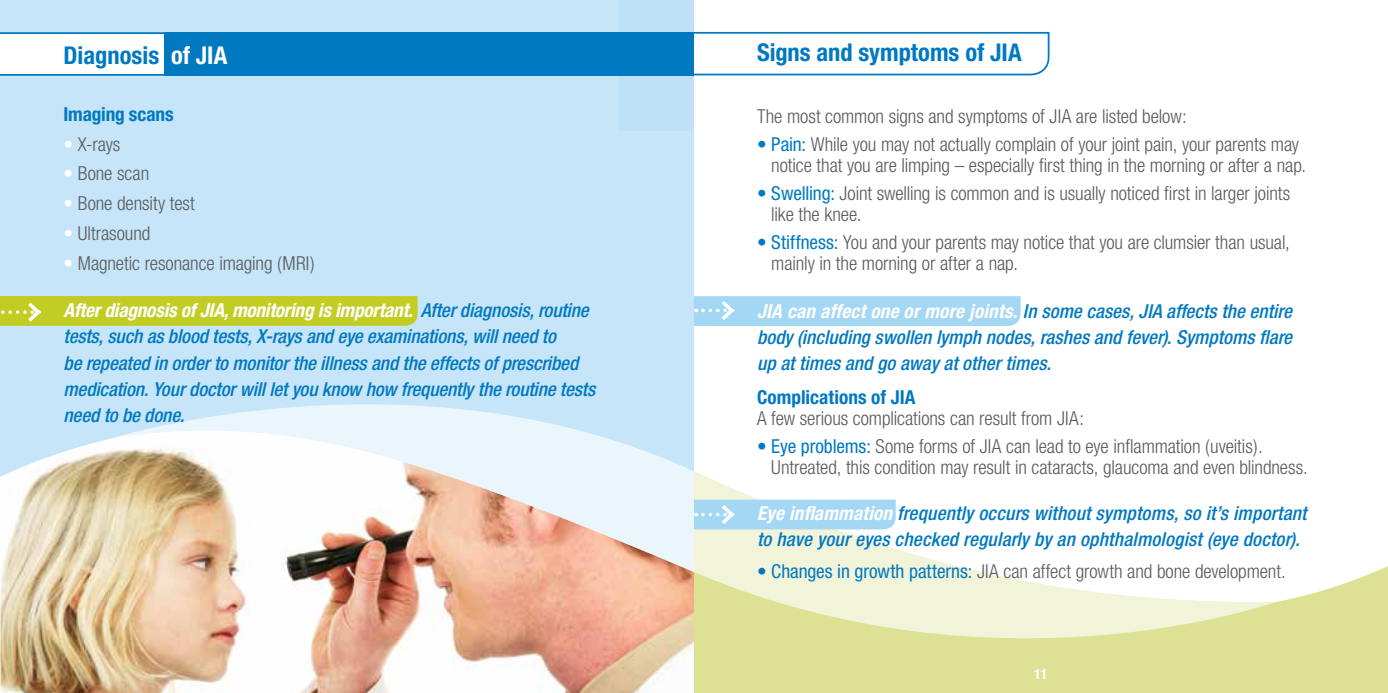
<style>
.page{position:relative;width:1388px;height:693px;background:#fff}
.page>*{position:absolute;margin:0;border:0;box-sizing:border-box;transform-origin:0 0}
.t1{font:700 condensed 24.5px "Helvetica Neue LT Std";color:#0079c1}
.t2{font:300 condensed 19.25px/21px "Helvetica Neue";letter-spacing:-.005em;color:#58595b}
.t3{font:italic 500 condensed 19.25px/26.2px "Helvetica Neue LT Std";letter-spacing:-.005em;color:#0079c1}
.t4{font:700 condensed 19.25px "Helvetica Neue LT Std";color:#0079c1}
.t5{font:700 condensed 14px "Helvetica Neue LT Std";color:#fff}
.s1{color:#fff}
.s2{font-weight:700;color:#fff}
.s3{color:#0079c1}
.s4{font-family:"Helvetica Neue LT Std";font-weight:400;color:#0079c1}
</style>
<div class="page">
<div style="left:694px;top:445px;width:693px;height:248px;background:#dce194"></div>
<svg style="left:1020px;top:296px;width:367px;height:306px"></svg>
<div style="left:1px;top:1px;width:693px;height:692px;background:#c7e5f8"></div>
<img style="left:1px;top:572px;width:693px;height:121px">
<img style="left:1px;top:438px;width:114px;height:134px">
<svg style="left:115px;top:403px;width:1158px;height:237px"></svg>
<svg style="left:1px;top:32px;width:163px;height:44px;background:#eaf3f9"></svg>
<svg style="left:694px;top:31px;width:356px;height:45px"></svg>
<svg style="left:1px;top:296px;width:416px;height:30px;background:#c2cd27"></svg>
<div style="left:694px;top:296px;width:326px;height:30px;background:#a3d7f4"></div>
<div style="left:694px;top:500px;width:201px;height:29px;background:#a3d7f4"></div>
<div style="left:619px;top:1px;width:75px;height:130px;background:#bee1f7"></div>
<div style="left:164px;top:32px;width:529px;height:44px;background:#0079c1"></div>
<p class="t1" style="left:64px;top:40px;width:165px">Diagnosis <span class="s1">of JIA</span></p>
<p class="t4" style="left:64px;top:103px;width:112px">Imaging scans</p>
<p class="t2" style="left:64px;top:133px;width:58px"><span class="s1">•</span> X-rays</p>
<p class="t2" style="left:64px;top:163px;width:87px"><span class="s1">•</span> Bone scan</p>
<p class="t2" style="left:64px;top:193px;width:133px"><span class="s1">•</span> Bone density test</p>
<p class="t2" style="left:64px;top:223px;width:88px"><span class="s1">•</span> Ultrasound</p>
<p class="t2" style="left:64px;top:252px;width:253px"><span class="s1">•</span> Magnetic resonance imaging (MRI)</p>
<p class="t3" style="left:64px;top:297px;width:533px"><span class="s2">After diagnosis of JIA, monitoring is important.</span> After diagnosis, routine tests, such as blood tests, X-rays and eye examinations, will need to<br>be repeated in order to monitor the illness and the effects of prescribed medication. Your doctor will let you know how frequently the routine tests need to be done.</p>
<p class="t1" style="left:757px;top:37px;width:266px">Signs and symptoms of JIA</p>
<p class="t2" style="left:757px;top:105px;width:431px">The most common signs and symptoms of JIA are listed below:</p>
<p class="t2" style="left:771px;top:133px;width:536px;text-indent:-14px"><span class="s3">•</span> <span class="s4">Pain:</span> While you may not actually complain of your joint pain, your parents may notice that you are limping – especially first thing in the morning or after a nap.</p>
<p class="t2" style="left:771px;top:182px;width:520px;text-indent:-14px"><span class="s3">•</span> <span class="s4">Swelling:</span> Joint swelling is common and is usually noticed first in larger joints like the knee.</p>
<p class="t2" style="left:771px;top:231px;width:520px;text-indent:-14px"><span class="s3">•</span> <span class="s4">Stiffness:</span> You and your parents may notice that you are clumsier than usual, mainly in the morning or after a nap.</p>
<p class="t3" style="left:757px;top:298px;width:536px;text-align:justify"><span class="s2">JIA can affect one or more joints.</span> In some cases, JIA affects the entire body (including swollen lymph nodes, rashes and fever). Symptoms flare up at times and go away at other times.</p>
<p class="t4" style="left:757px;top:385px;width:160px">Complications of JIA</p>
<p class="t2" style="left:757px;top:407px;width:328px">A few serious complications can result from JIA:</p>
<p class="t2" style="left:771px;top:435px;width:538px;text-indent:-14px"><span class="s3">•</span> <span class="s4">Eye problems:</span> Some forms of JIA can lead to eye inflammation (uveitis).<br>Untreated, this condition may result in cataracts, glaucoma and even blindness.</p>
<p class="t3" style="left:757px;top:500px;width:551px"><span class="s2">Eye inflammation</span> frequently occurs without symptoms, so it’s important to have your eyes checked regularly by an ophthalmologist (eye doctor).</p>
<p class="t2" style="left:757px;top:561px;width:530px"><span class="s3">•</span> <span class="s4">Changes in growth patterns:</span> JIA can affect growth and bone development.</p>
<p class="t5" style="left:1033px;top:666px;width:15px">11</p>
</div>
